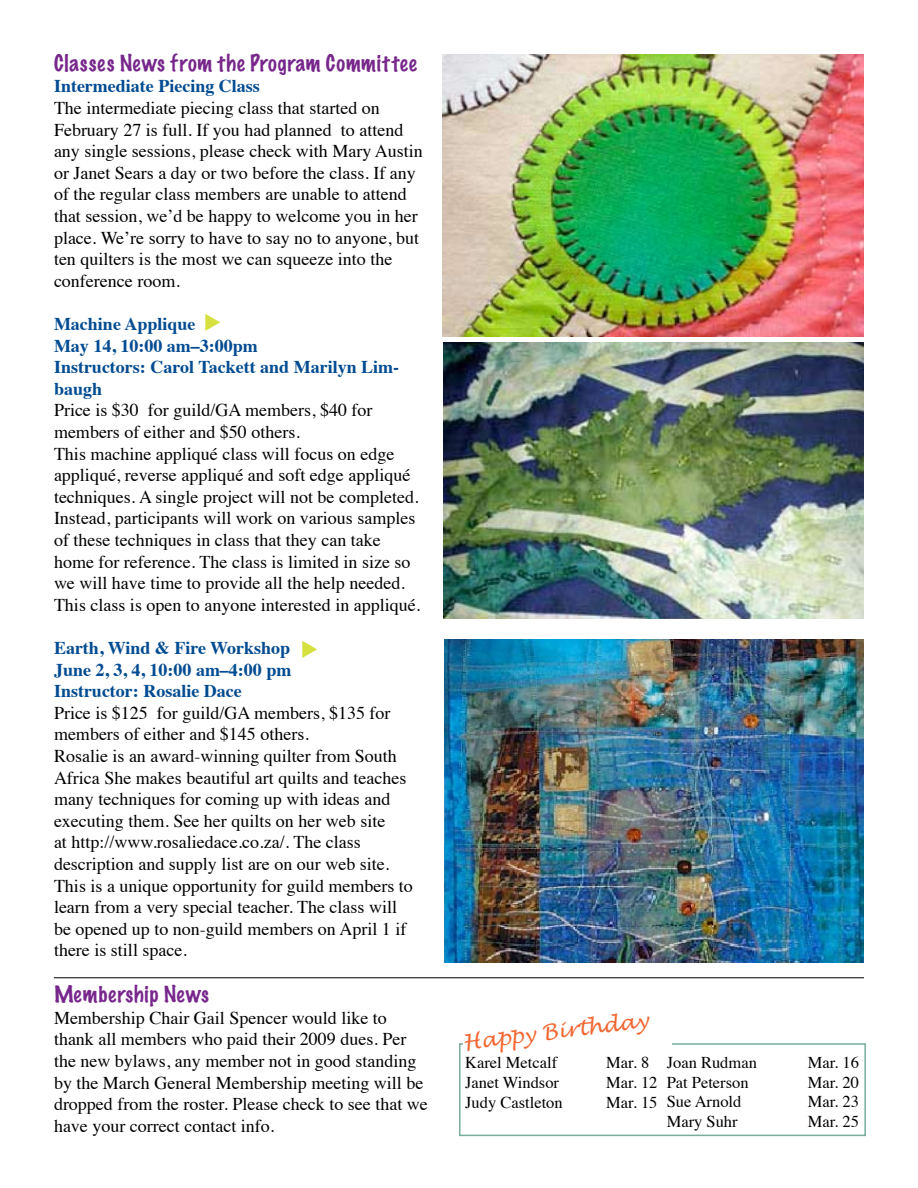
<style>
.page{position:relative;width:918px;height:1188px;background:#fff}
.page>*{position:absolute;margin:0;border:0;box-sizing:border-box;transform-origin:0 0}
.t1{font:100 21px "Marker Felt";letter-spacing:.035em;color:#77278b}
.t2{font:italic 21px "Lucida Handwriting";color:#f26631}
.t3{font:18px/21.6px "Times";color:#000}
.t4{font:700 18px/21.6px "Times";color:#004b91}
.t5{font:16.5px "Times";color:#000}
</style>
<div class="page">
<div style="left:459px;top:1043px;width:407px;height:93px;border:2px solid #77ae99"></div>
<div style="left:463px;top:1026px;width:208px;height:24px;background:#fff"></div>
<img style="left:443px;top:54px;width:421px;height:282px">
<img style="left:444px;top:343px;width:420px;height:276px">
<img style="left:444px;top:640px;width:420px;height:323px">
<hr style="left:54px;top:977px;width:810px;height:1px;background:#000">
<p class="t1" style="left:54px;top:53px;width:364px">Classes News from the Program Committee</p>
<p class="t4" style="left:54px;top:77px;width:207px">Intermediate Piecing Class</p>
<p class="t3" style="left:54px;top:99px;width:370px">The intermediate piecing class that started on February 27 is full. If you had planned to attend any single sessions, please check with Mary Austin or Janet Sears a day or two before the class. If any of the regular class members are unable to attend that session, we’d be happy to welcome you in her place. We’re sorry to have to say no to anyone, but ten quilters is the most we can squeeze into the conference room.</p>
<p class="t4" style="left:54px;top:315px;width:347px">Machine Applique<br>May 14, 10:00 am–3:00pm<br>Instructors: Carol Tackett and Marilyn Lim&shy;baugh</p>
<p class="t3" style="left:54px;top:401px;width:368px">Price is $30 for guild/GA members, $40 for members of either and $50 others.<br>This machine appliqué class will focus on edge appliqué, reverse appliqué and soft edge appliqué techniques. A single project will not be completed.<br>Instead, participants will work on various samples of these techniques in class that they can take home for reference. The class is limited in size so we will have time to provide all the help needed.<br>This class is open to anyone interested in appliqué.</p>
<p class="t4" style="left:54px;top:639px;width:239px;text-align:justify">Earth, Wind &amp; Fire Workshop June 2, 3, 4, 10:00 am–4:00 pm Instructor: Rosalie Dace</p>
<p class="t3" style="left:54px;top:704px;width:360px">Price is $125 for guild/GA members, $135 for members of either and $145 others.<br>Rosalie is an award-winning quilter from South Africa She makes beautiful art quilts and teaches many techniques for coming up with ideas and executing them. See her quilts on her web site<br>at http://www.rosaliedace.co.za/. The class description and supply list are on our web site.<br>This is a unique opportunity for guild members to learn from a very special teacher. The class will be opened up to non-guild members on April 1 if there is still space.</p>
<p class="t1" style="left:54px;top:984px;width:157px">Membership News</p>
<p class="t3" style="left:54px;top:1009px;width:375px">Membership Chair Gail Spencer would like to thank all members who paid their 2009 dues. Per the new bylaws, any member not in good standing by the March General Membership meeting will be dropped from the roster. Please check to see that we have your correct contact info.</p>
<p class="t2" style="left:461px;top:1029px;width:188px;rotate:-7deg">Happy Birthday</p>
<p class="t5" style="left:465px;top:1056px;width:94px">Karel Metcalf</p>
<p class="t5" style="left:606px;top:1056px;width:45px">Mar. 8</p>
<p class="t5" style="left:465px;top:1076px;width:95px">Janet Windsor</p>
<p class="t5" style="left:606px;top:1076px;width:53px">Mar. 12</p>
<p class="t5" style="left:465px;top:1095px;width:99px">Judy Castleton</p>
<p class="t5" style="left:606px;top:1095px;width:53px">Mar. 15</p>
<p class="t5" style="left:667px;top:1055px;width:92px">Joan Rudman</p>
<p class="t5" style="left:808px;top:1055px;width:53px">Mar. 16</p>
<p class="t5" style="left:667px;top:1075px;width:84px">Pat Peterson</p>
<p class="t5" style="left:808px;top:1075px;width:53px">Mar. 20</p>
<p class="t5" style="left:667px;top:1095px;width:76px">Sue Arnold</p>
<p class="t5" style="left:808px;top:1095px;width:53px">Mar. 23</p>
<p class="t5" style="left:667px;top:1115px;width:73px">Mary Suhr</p>
<p class="t5" style="left:808px;top:1115px;width:53px">Mar. 25</p>
</div>
